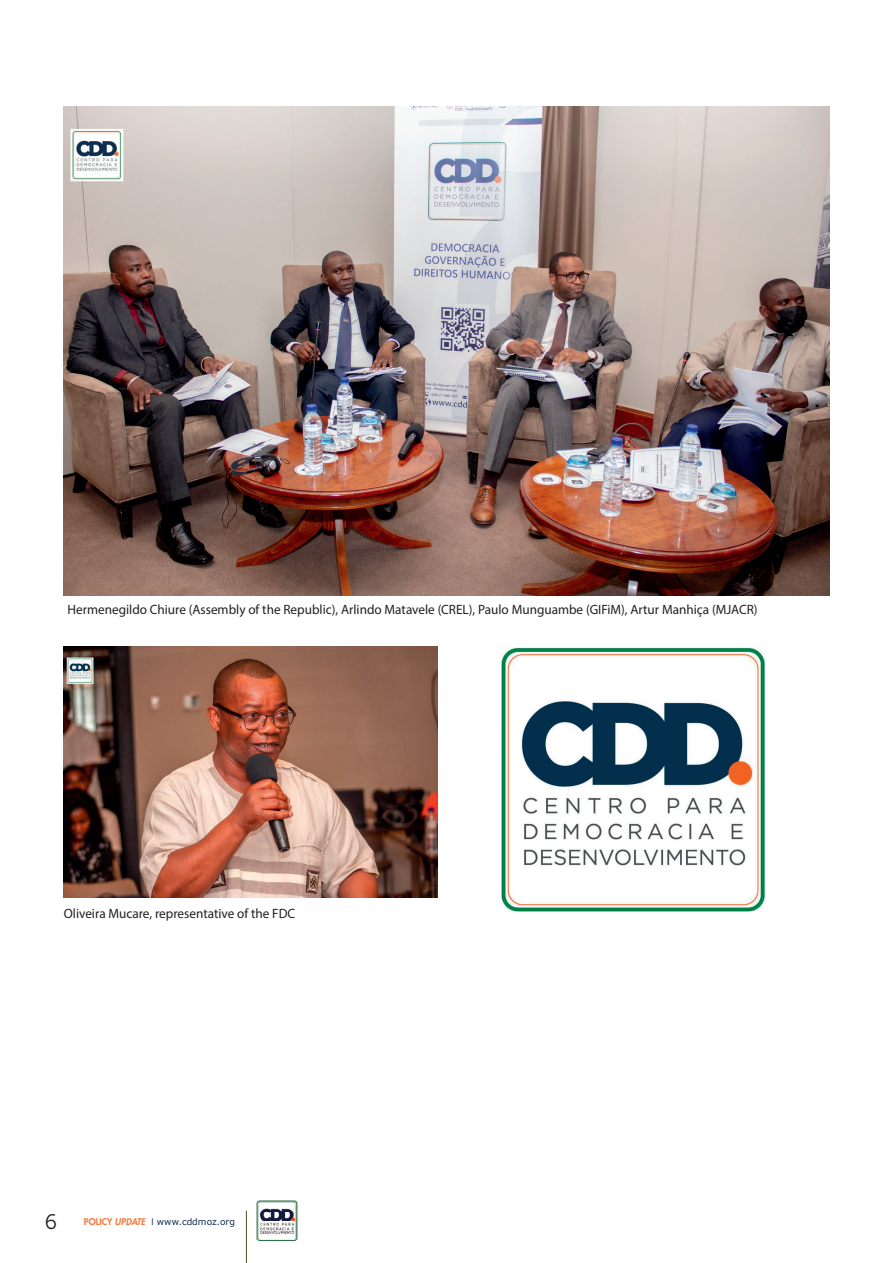
<style>
.page{position:relative;width:893px;height:1263px;background:#fff}
.page>*{position:absolute;margin:0;border:0;box-sizing:border-box;transform-origin:0 0}
.t1{font:21px "Museo 300";color:#231f20}
.t2{font:13.5px "Myriad Pro";color:#231f20}
.t3{font:9px "Verdana";color:#102d4e}
.s1{font-family:"Futura LT";font-weight:800;color:#f37841}
.s2{font-family:"Futura LT";font-weight:800;font-style:italic;color:#f37841}
.s3{font-family:"Futura LT"}
</style>
<div class="page">
<hr style="left:246px;top:1211px;width:1px;height:52px;background:#425827">
<img style="left:256px;top:1200px;width:41px;height:41px">
<img style="left:64px;top:106px;width:765px;height:490px">
<img style="left:64px;top:646px;width:373px;height:252px">
<img style="left:502px;top:647px;width:264px;height:264px">
<p class="t2" style="left:68px;top:601px;width:692px">Hermenegildo Chiure (Assembly of the Republic), Arlindo Matavele (CREL), Paulo Munguambe (GIFiM), Artur Manhiça (MJACR)</p>
<p class="t2" style="left:64px;top:905px;width:233px">Oliveira Mucare, representative of the FDC</p>
<h1 class="t1" style="left:45px;top:1210px;width:13px">6</h1>
<p class="t3" style="left:84px;top:1216px;width:153px"><span class="s1">POLICY</span> <span class="s2">UPDATE</span> <span class="s3">I</span> www.cddmoz.org</p>
</div>
